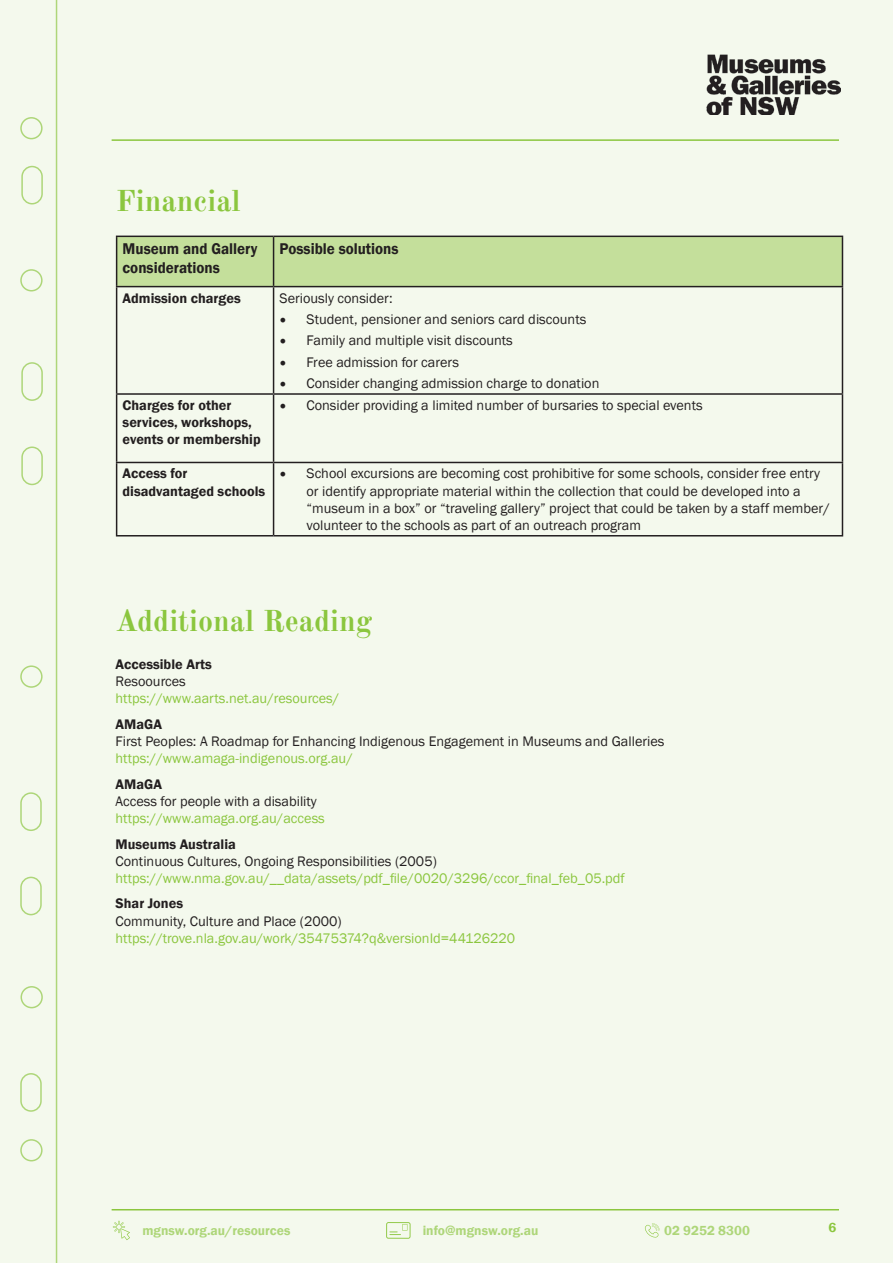
<style>
.page{position:relative;width:893px;height:1263px;background:#f4f9ed}
.page>*{position:absolute;margin:0;border:0;box-sizing:border-box;transform-origin:0 0}
.t1{font:700 30px "Old Standard TT";color:#8bc63e}
.t2{font:600 16.05px "Franklin Gothic";color:#231f20;scale:.94 1}
.t3{font:14.25px/17.1px "Franklin Gothic";color:#231f20}
.t4{font:14.25px/17.1px "Franklin Gothic";color:#8bc63e}
.t5{font:600 14.25px/17.1px "Franklin Gothic";color:#231f20}
.t6{font:600 13.5px "Franklin Gothic";color:#8bc63e}
.s1{font-family:"Minion Pro";font-size:18px}
.s2{font-weight:600;color:#231f20}
.s3{color:#231f20}
.s4{font-weight:600}
.s5{color:#8bc63e}
</style>
<div class="page">
<hr style="left:112px;top:1209px;width:727px;height:1px;background:#8bc63e">
<svg style="left:113px;top:1221px;width:17px;height:19px"></svg>
<svg style="left:645px;top:1223px;width:14px;height:14px"></svg>
<svg style="left:386px;top:1222px;width:25px;height:17px"></svg>
<img style="left:707px;top:54px;width:133px;height:61px">
<hr style="left:112px;top:139px;width:727px;height:2px;background:#8bc63e">
<div style="left:117px;top:237px;width:725px;height:49px;background:#c4df9b"></div>
<hr style="left:116px;top:236px;width:158px;height:1px;background:#231f20">
<hr style="left:116px;top:237px;width:1px;height:49px;background:#231f20">
<hr style="left:274px;top:236px;width:569px;height:1px;background:#231f20">
<hr style="left:273px;top:237px;width:1px;height:49px;background:#231f20">
<hr style="left:842px;top:237px;width:1px;height:49px;background:#231f20">
<hr style="left:116px;top:286px;width:158px;height:1px;background:#231f20">
<hr style="left:116px;top:287px;width:1px;height:106px;background:#231f20">
<hr style="left:274px;top:286px;width:569px;height:1px;background:#231f20">
<hr style="left:273px;top:287px;width:1px;height:106px;background:#231f20">
<hr style="left:842px;top:287px;width:1px;height:106px;background:#231f20">
<hr style="left:116px;top:393px;width:158px;height:2px;background:#231f20">
<hr style="left:116px;top:395px;width:1px;height:67px;background:#231f20">
<hr style="left:274px;top:393px;width:569px;height:2px;background:#231f20">
<hr style="left:273px;top:395px;width:1px;height:67px;background:#231f20">
<hr style="left:842px;top:395px;width:1px;height:67px;background:#231f20">
<hr style="left:116px;top:462px;width:158px;height:1px;background:#231f20">
<hr style="left:116px;top:463px;width:1px;height:72px;background:#231f20">
<hr style="left:274px;top:462px;width:569px;height:1px;background:#231f20">
<hr style="left:273px;top:463px;width:1px;height:72px;background:#231f20">
<hr style="left:842px;top:463px;width:1px;height:72px;background:#231f20">
<hr style="left:116px;top:535px;width:158px;height:1px;background:#231f20">
<hr style="left:274px;top:535px;width:569px;height:1px;background:#231f20">
<p class="t1" style="left:116px;top:177px;width:126px">Financial</p>
<p class="t2" style="left:123px;top:238px;width:145px">Museum and Gallery</p>
<p class="t2" style="left:123px;top:257px;width:105px">considerations</p>
<p class="t2" style="left:280px;top:238px;width:128px">Possible solutions</p>
<p class="t5" style="left:123px;top:289px;width:120px">Admission charges</p>
<p class="t3" style="left:280px;top:290px;width:115px">Seriously consider:</p>
<p class="t3" style="left:280px;top:311px;width:308px"><span class="s1">•</span> Student, pensioner and seniors card discounts</p>
<p class="t3" style="left:280px;top:332px;width:235px"><span class="s1">•</span> Family and multiple visit discounts</p>
<p class="t3" style="left:280px;top:354px;width:181px"><span class="s1">•</span> Free admission for carers</p>
<p class="t3" style="left:280px;top:375px;width:321px"><span class="s1">•</span> Consider changing admission charge to donation</p>
<p class="t5" style="left:123px;top:397px;width:140px">Charges for other services, workshops, events or membership</p>
<p class="t3" style="left:280px;top:397px;width:425px"><span class="s1">•</span> Consider providing a limited number of bursaries to special events</p>
<p class="t5" style="left:123px;top:465px;width:144px">Access for disadvantaged schools</p>
<p class="t3" style="left:307px;top:465px;width:525px;text-indent:-27px"><span class="s1">•</span> School excursions are becoming cost prohibitive for some schools, consider free entry or identify appropriate material within the collection that could be developed into a “museum in a box” or “traveling gallery” project that could be taken by a staff member/ volunteer to the schools as part of an outreach program</p>
<p class="t1" style="left:116px;top:597px;width:258px">Additional Reading</p>
<p class="t4" style="left:116px;top:656px;width:225px"><span class="s2">Accessible Arts<br></span><span class="s3">Resoources </span>https://www.aarts.net.au/resources/</p>
<p class="t3" style="left:116px;top:716px;width:550px"><span class="s4">AMaGA<br></span>First Peoples: A Roadmap for Enhancing Indigenous Engagement in Museums and Galleries <span class="s5">https://www.amaga-indigenous.org.au/</span></p>
<p class="t4" style="left:116px;top:776px;width:211px"><span class="s2">AMaGA<br></span><span class="s3">Access for people with a disability </span>https://www.amaga.org.au/access</p>
<p class="t4" style="left:116px;top:836px;width:511px"><span class="s2">Museums Australia<br></span><span class="s3">Continuous Cultures, Ongoing Responsibilities (2005) </span>https://www.nma.gov.au/__data/assets/pdf_file/0020/3296/ccor_final_feb_05.pdf</p>
<p class="t4" style="left:116px;top:895px;width:401px"><span class="s2">Shar Jones<br></span><span class="s3">Community, Culture and Place (2000) </span>https://trove.nla.gov.au/work/35475374?q&amp;versionId=44126220</p>
<p class="t6" style="left:142px;top:1222px;width:150px">mgnsw.org.au/resources</p>
<p class="t6" style="left:423px;top:1222px;width:117px">info@mgnsw.org.au</p>
<p class="t6" style="left:664px;top:1222px;width:87px">02 9252 8300</p>
<p class="t6" style="left:828px;top:1219px;width:9px">6</p>
</div>
